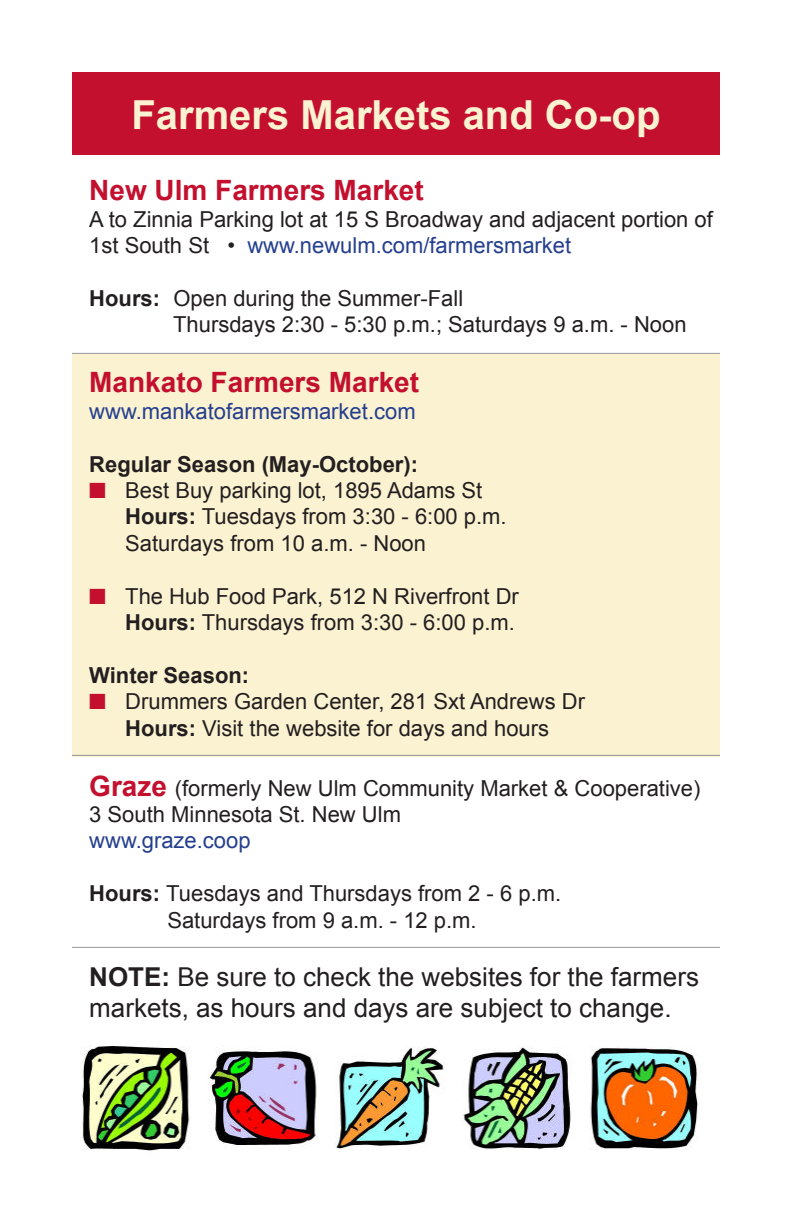
<style>
.page{position:relative;width:792px;height:1224px;background:#fff}
.page>*{position:absolute;margin:0;border:0;box-sizing:border-box;transform-origin:0 0}
.t1{font:700 40px "Arial";color:#fbf2d1}
.t2{font:700 28px "Arial";color:#c3102e}
.t3{font:26px/31.2px "Arial";color:#231f20}
.t4{font:22px/26.4px "Arial";color:#231f20}
.t5{font:22px "Arial";color:#253f8e}
.t6{font:700 22px "Arial";color:#231f20}
.s1{color:#253f8e}
.s2{font-weight:700}
.s3{color:#c3102e}
.s4{font-weight:700;font-size:28px;color:#c3102e}
</style>
<div class="page">
<div style="left:72px;top:354px;width:648px;height:403px;background:#fbf2d1"></div>
<div style="left:72px;top:72px;width:648px;height:82px;background:#c3102e"></div>
<hr style="left:72px;top:353px;width:648px;height:1px;background:#939598">
<hr style="left:72px;top:755px;width:648px;height:1px;background:#939598">
<img style="left:82px;top:1046px;width:616px;height:105px">
<hr style="left:72px;top:947px;width:648px;height:1px;background:#939598">
<h1 class="t1" style="left:131px;top:100px;width:531px">Farmers Markets and Co-op</h1>
<p class="t2" style="left:89px;top:180px;width:336px">New Ulm Farmers Market</p>
<p class="t4" style="left:89px;top:207px;width:625px">A to Zinnia Parking lot at 15 S Broadway and adjacent portion of<br>1st South St • <span class="s1">www.newulm.com/farmersmarket</span></p>
<p class="t4" style="left:173px;top:287px;width:515px;text-indent:-84px"><span class="s2">Hours:</span> Open during the Summer-Fall<br>Thursdays 2:30 - 5:30 p.m.; Saturdays 9 a.m. - Noon</p>
<p class="t2" style="left:89px;top:372px;width:331px">Mankato Farmers Market</p>
<p class="t5" style="left:89px;top:402px;width:328px">www.mankatofarmersmarket.com</p>
<p class="t6" style="left:89px;top:456px;width:330px">Regular Season (May-October):</p>
<p class="t4" style="left:125px;top:479px;width:383px;text-indent:-36px"><span class="s3">■</span> Best Buy parking lot, 1895 Adams St<br><span class="s2">Hours:</span> Tuesdays from 3:30 - 6:00 p.m.<br>Saturdays from 10 a.m. - Noon</p>
<p class="t4" style="left:89px;top:584px;width:431px;text-align:right"><span class="s3">■</span> The Hub Food Park, 512 N Riverfront Dr<br><span class="s2">Hours:</span> Thursdays from 3:30 - 6:00 p.m.</p>
<p class="t6" style="left:89px;top:667px;width:161px">Winter Season:</p>
<p class="t4" style="left:89px;top:690px;width:497px;text-align:center"><span class="s3">■</span> Drummers Garden Center, 281 Sxt Andrews Dr<br><span class="s2">Hours:</span> Visit the website for days and hours</p>
<p class="t4" style="left:89px;top:776px;width:613px"><span class="s4">Graze</span> (formerly New Ulm Community Market &amp; Cooperative)<br>3 South Minnesota St. New Ulm</p>
<p class="t5" style="left:89px;top:831px;width:163px">www.graze.coop</p>
<p class="t4" style="left:89px;top:882px;width:473px;text-align:center"><span class="s2">Hours:</span> Tuesdays and Thursdays from 2 - 6 p.m.<br>Saturdays from 9 a.m. - 12 p.m.</p>
<p class="t3" style="left:89px;top:963px;width:611px"><span class="s2">NOTE:</span> Be sure to check the websites for the farmers markets, as hours and days are subject to change.</p>
</div>
